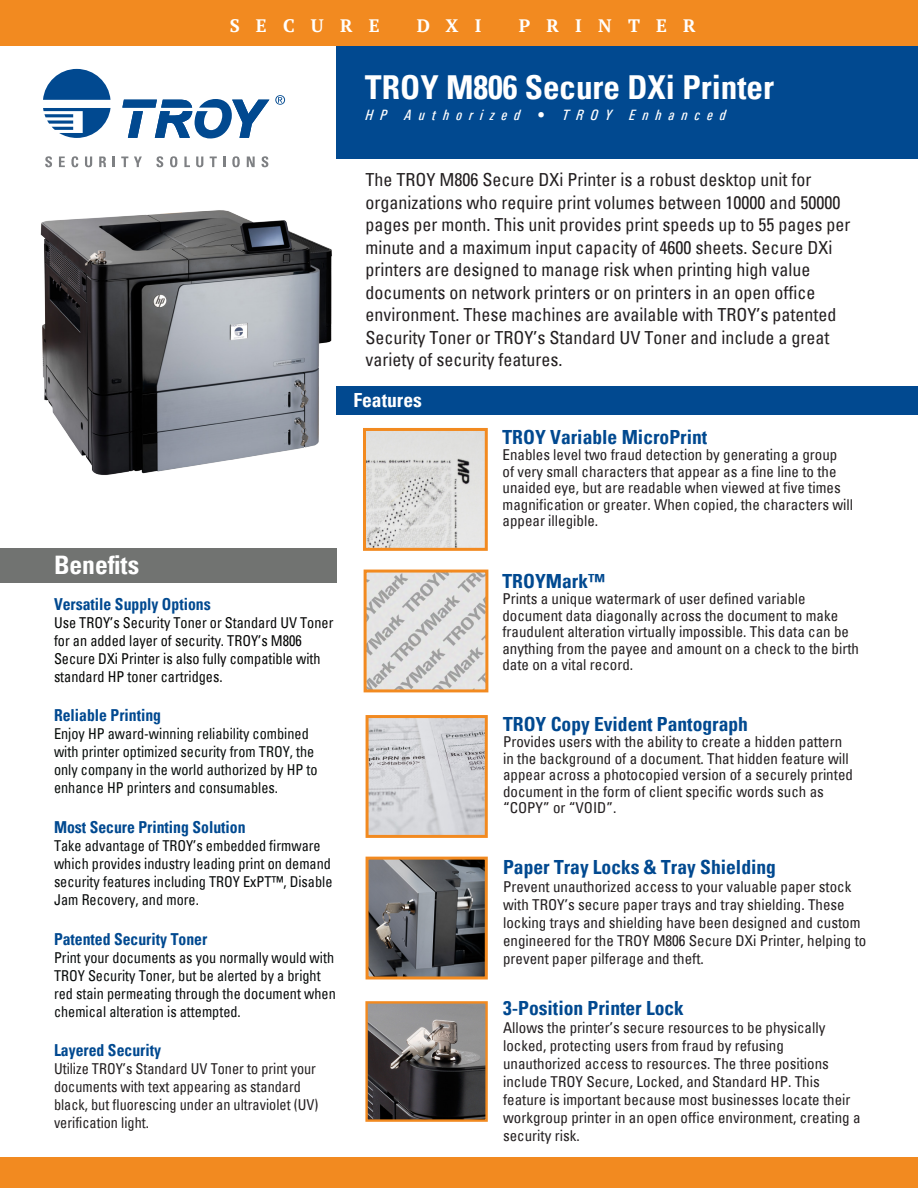
<style>
.page{position:relative;width:918px;height:1188px;background:#fff}
.page>*{position:absolute;margin:0;border:0;box-sizing:border-box;transform-origin:0 0}
.t1{font:700 condensed 33px "Univers";color:#fff}
.t2{font:700 condensed 25.5px "Univers";color:#fff}
.t3{font:700 condensed 19.5px "Univers";color:#014990}
.t4{font:700 condensed 19.5px "Univers";color:#fff}
.t5{font:condensed 18px/22.5px "Univers";color:#231f20}
.t6{font:700 18px "PT Serif";letter-spacing:.9em;color:#fff}
.t7{font:700 condensed 16.5px "Univers";color:#014990;scale:.95 1}
.t8{font:condensed 15px/16.5px "Univers";color:#231f20}
.t9{font:condensed 15px/18px "Univers";color:#080b0b;scale:.95 1}
.t10{font:condensed 15px/18px "Univers";color:#080d0b;scale:.95 1}
.t11{font:condensed 15px/18px "Univers";color:#050605;scale:.95 1}
.t12{font:condensed 15px/18px "Univers";color:#231f20;scale:.95 1}
.t13{font:italic 500 condensed 15px "Univers";letter-spacing:.46em;color:#fff}
</style>
<div class="page">
<div style="left:336px;top:386px;width:582px;height:29px;background:#014990"></div>
<div style="left:336px;top:34px;width:582px;height:125px;background:#014990"></div>
<svg style="left:43px;top:108px;width:68px;height:30px"></svg>
<svg style="left:122px;top:99px;width:147px;height:39px"></svg>
<svg style="left:43px;top:69px;width:68px;height:31px"></svg>
<svg style="left:275px;top:95px;width:10px;height:10px"></svg>
<svg style="left:45px;top:156px;width:7px;height:11px"></svg>
<svg style="left:59px;top:157px;width:6px;height:10px"></svg>
<svg style="left:71px;top:156px;width:7px;height:11px"></svg>
<svg style="left:85px;top:157px;width:7px;height:10px"></svg>
<svg style="left:99px;top:157px;width:7px;height:10px"></svg>
<svg style="left:113px;top:157px;width:2px;height:10px"></svg>
<svg style="left:121px;top:157px;width:7px;height:10px"></svg>
<svg style="left:134px;top:157px;width:8px;height:10px"></svg>
<svg style="left:156px;top:156px;width:7px;height:11px"></svg>
<svg style="left:170px;top:156px;width:7px;height:11px"></svg>
<svg style="left:184px;top:157px;width:6px;height:10px"></svg>
<svg style="left:196px;top:157px;width:7px;height:10px"></svg>
<svg style="left:210px;top:157px;width:7px;height:10px"></svg>
<svg style="left:223px;top:157px;width:2px;height:10px"></svg>
<svg style="left:232px;top:156px;width:8px;height:11px"></svg>
<svg style="left:247px;top:157px;width:8px;height:10px"></svg>
<svg style="left:261px;top:156px;width:7px;height:11px"></svg>
<img style="left:367px;top:432px;width:117px;height:115px">
<div style="left:363px;top:428px;width:125px;height:123px;border:3px solid #f28a20"></div>
<img style="left:370px;top:861px;width:114px;height:115px">
<div style="left:366px;top:857px;width:122px;height:123px;border:3px solid #f28a20"></div>
<img style="left:370px;top:719px;width:114px;height:115px">
<div style="left:366px;top:715px;width:122px;height:123px;border:3px solid #f28a20"></div>
<img style="left:368px;top:1004px;width:117px;height:115px">
<div style="left:365px;top:1001px;width:123px;height:121px;border:2px solid #f28a20"></div>
<div style="left:0;top:1157px;width:918px;height:31px;background:#f28a20"></div>
<div style="left:0;top:548px;width:336px;height:34px;background:#717371"></div>
<img style="left:368px;top:574px;width:116px;height:114px">
<div style="left:364px;top:570px;width:124px;height:122px;border:3px solid #f28a20"></div>
<div style="left:0;top:0;width:918px;height:45px;background:#f28a20"></div>
<img style="left:40px;top:210px;width:356px;height:292px">
<p class="t6" style="left:230px;top:13px;width:151px">SECURE</p>
<p class="t6" style="left:417px;top:13px;width:66px">DXI</p>
<p class="t6" style="left:519px;top:13px;width:179px">PRINTER</p>
<p class="t1" style="left:365px;top:67px;width:410px">TROY M806 Secure DXi Printer</p>
<p class="t13" style="left:365px;top:106px;width:362px">HP Authorized • TROY Enhanced</p>
<p class="t5" style="left:366px;top:168px;width:486px">The TROY M806 Secure DXi Printer is a robust desktop unit for organizations who require print volumes between 10000 and 50000 pages per month. This unit provides print speeds up to 55 pages per minute and a maximum input capacity of 4600 sheets. Secure DXi printers are designed to manage risk when printing high value documents on network printers or on printers in an open office environment. These machines are available with TROY’s patented Security Toner or TROY’s Standard UV Toner and include a great variety of security features.</p>
<p class="t4" style="left:354px;top:389px;width:70px">Features</p>
<p class="t2" style="left:54px;top:549px;width:86px">Benefits</p>
<p class="t7" style="left:54px;top:594px;width:166px">Versatile Supply Options</p>
<p class="t11" style="left:54px;top:613px;width:296px">Use TROY’s Security Toner or Standard UV Toner for an added layer of security. TROY’s M806<br>Secure DXi Printer is also fully compatible with standard HP toner cartridges.</p>
<p class="t7" style="left:54px;top:705px;width:114px">Reliable Printing</p>
<p class="t10" style="left:54px;top:725px;width:279px">Enjoy HP award-winning reliability combined with printer optimized security from TROY, the only company in the world authorized by HP to enhance HP printers and consumables.</p>
<p class="t7" style="left:54px;top:817px;width:203px">Most Secure Printing Solution</p>
<p class="t9" style="left:54px;top:836px;width:295px">Take advantage of TROY’s embedded firmware which provides industry leading print on demand security features including TROY ExPT™, Disable Jam Recovery, and more.</p>
<p class="t7" style="left:54px;top:929px;width:163px">Patented Security Toner</p>
<p class="t9" style="left:54px;top:948px;width:298px">Print your documents as you normally would with TROY Security Toner, but be alerted by a bright red stain permeating through the document when chemical alteration is attempted.</p>
<p class="t7" style="left:54px;top:1040px;width:114px">Layered Security</p>
<p class="t12" style="left:54px;top:1060px;width:280px">Utilize TROY’s Standard UV Toner to print your documents with text appearing as standard black, but fluorescing under an ultraviolet (UV) verification light.</p>
<p class="t3" style="left:502px;top:425px;width:206px">TROY Variable MicroPrint</p>
<p class="t8" style="left:503px;top:446px;width:352px">Enables level two fraud detection by generating a group<br>of very small characters that appear as a fine line to the unaided eye, but are readable when viewed at five times magnification or greater. When copied, the characters will appear illegible.</p>
<p class="t3" style="left:502px;top:569px;width:104px">TROYMark™</p>
<p class="t8" style="left:502px;top:590px;width:358px">Prints a unique watermark of user defined variable document data diagonally across the document to make fraudulent alteration virtually impossible. This data can be anything from the payee and amount on a check to the birth date on a vital record.</p>
<p class="t3" style="left:503px;top:712px;width:246px">TROY Copy Evident Pantograph</p>
<p class="t8" style="left:503px;top:733px;width:351px">Provides users with the ability to create a hidden pattern in the background of a document. That hidden feature will appear across a photocopied version of a securely printed document in the form of client specific words such as “COPY” or “VOID”.</p>
<p class="t3" style="left:503px;top:855px;width:274px">Paper Tray Locks &amp; Tray Shielding</p>
<p class="t8" style="left:503px;top:878px;width:365px;line-height:18px">Prevent unauthorized access to your valuable paper stock with TROY’s secure paper trays and tray shielding. These locking trays and shielding have been designed and custom engineered for the TROY M806 Secure DXi Printer, helping to prevent paper pilferage and theft.</p>
<p class="t3" style="left:503px;top:996px;width:182px">3-Position Printer Lock</p>
<p class="t8" style="left:503px;top:1018px;width:359px;line-height:18px">Allows the printer’s secure resources to be physically locked, protecting users from fraud by refusing unauthorized access to resources. The three positions include TROY Secure, Locked, and Standard HP. This feature is important because most businesses locate their workgroup printer in an open office environment, creating a security risk.</p>
</div>
